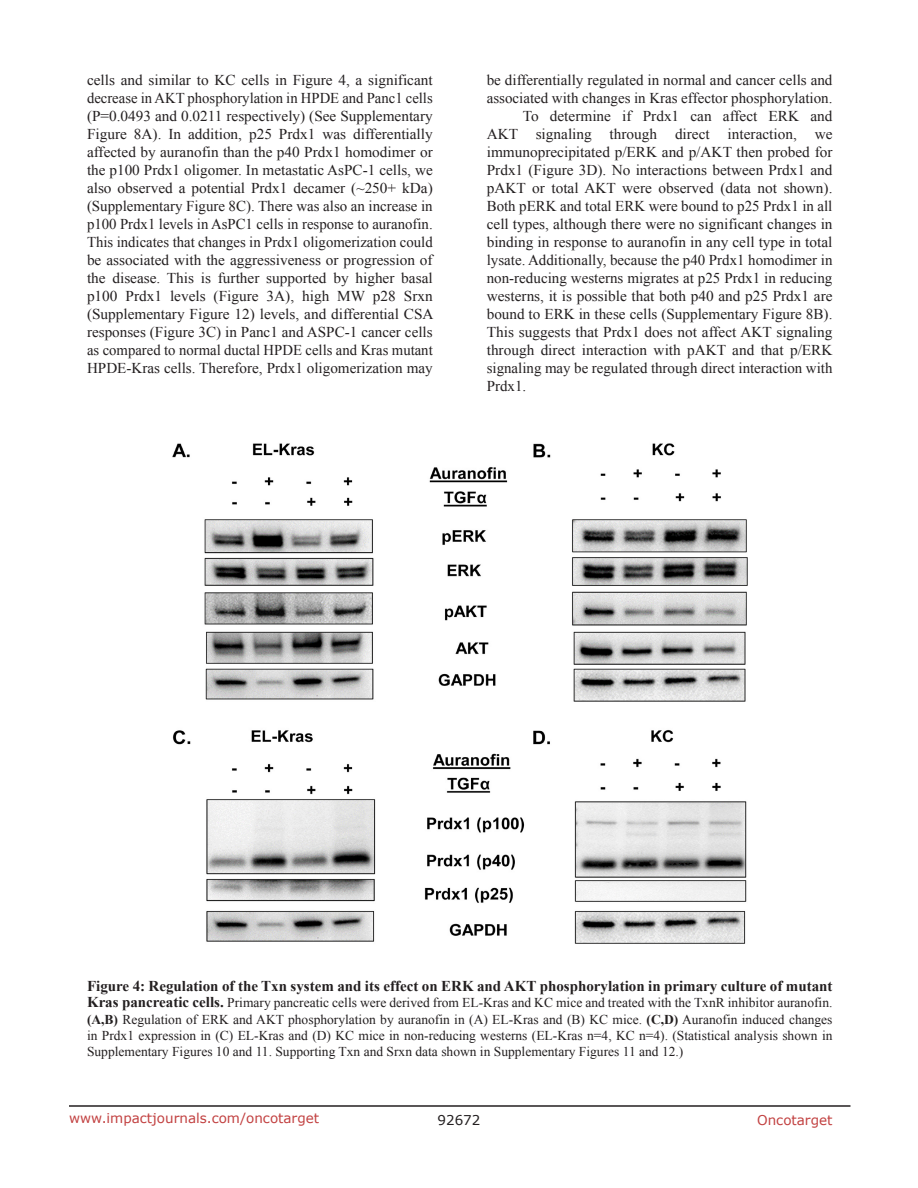
<style>
.page{position:relative;width:918px;height:1188px;background:#fff}
.page>*{position:absolute;margin:0;border:0;box-sizing:border-box;transform-origin:0 0}
.BodyText{font:15px/18px "Times New Roman";color:#231f20;text-align:justify}
.figuretext{font:700 15px "Times New Roman";color:#231f20}
.figuretext-2{font:13.5px/16.2px "Times New Roman";color:#231f20;text-align:justify}
.t1{font:13.5px "Verdana";color:#c24141}
.t2{font:13.5px "Verdana";color:#231f20}
.s1{font-weight:700;font-size:15px}
.s2{font-weight:700}
</style>
<div class="page">
<hr style="left:69px;top:1105px;width:781px;height:2px;background:#231f20">
<img style="left:172px;top:443px;width:576px;height:501px">
<p class="BodyText" style="left:87px;top:71px;width:348px">cells and similar to KC cells in Figure 4, a significant decrease in AKT phosphorylation in HPDE and Panc1 cells (P=0.0493 and 0.0211 respectively) (See Supplementary Figure 8A). In addition, p25 Prdx1 was differentially affected by auranofin than the p40 Prdx1 homodimer or the p100 Prdx1 oligomer. In metastatic AsPC-1 cells, we also observed a potential Prdx1 decamer (~250+ kDa) (Supplementary Figure 8C). There was also an increase in p100 Prdx1 levels in AsPC1 cells in response to auranofin.<br>This indicates that changes in Prdx1 oligomerization could be associated with the aggressiveness or progression of the disease. This is further supported by higher basal p100 Prdx1 levels (Figure 3A), high MW p28 Srxn (Supplementary Figure 12) levels, and differential CSA responses (Figure 3C) in Panc1 and ASPC-1 cancer cells as compared to normal ductal HPDE cells and Kras mutant HPDE-Kras cells. Therefore, Prdx1 oligomerization may</p>
<p class="BodyText" style="left:487px;top:71px;width:347px">be differentially regulated in normal and cancer cells and associated with changes in Kras effector phosphorylation.</p>
<p class="BodyText" style="left:487px;top:107px;width:347px;text-indent:36px">To determine if Prdx1 can affect ERK and AKT signaling through direct interaction, we immunoprecipitated p/ERK and p/AKT then probed for Prdx1 (Figure 3D). No interactions between Prdx1 and pAKT or total AKT were observed (data not shown).<br>Both pERK and total ERK were bound to p25 Prdx1 in all cell types, although there were no significant changes in binding in response to auranofin in any cell type in total lysate. Additionally, because the p40 Prdx1 homodimer in non-reducing westerns migrates at p25 Prdx1 in reducing westerns, it is possible that both p40 and p25 Prdx1 are bound to ERK in these cells (Supplementary Figure 8B).<br>This suggests that Prdx1 does not affect AKT signaling through direct interaction with pAKT and that p/ERK signaling may be regulated through direct interaction with Prdx1.</p>
<p class="figuretext" style="left:87px;top:976px;width:747px">Figure 4: Regulation of the Txn system and its effect on ERK and AKT phosphorylation in primary culture of mutant</p>
<p class="figuretext-2" style="left:87px;top:995px;width:747px"><span class="s1">Kras pancreatic cells.</span> Primary pancreatic cells were derived from EL-Kras and KC mice and treated with the TxnR inhibitor auranofin. <span class="s2">(A,B)</span> Regulation of ERK and AKT phosphorylation by auranofin in (A) EL-Kras and (B) KC mice. <span class="s2">(C,D)</span> Auranofin induced changes in Prdx1 expression in (C) EL-Kras and (D) KC mice in non-reducing westerns (EL-Kras n=4, KC n=4). (Statistical analysis shown in Supplementary Figures 10 and 11. Supporting Txn and Srxn data shown in Supplementary Figures 11 and 12.)</p>
<p class="t1" style="left:69px;top:1109px;width:252px">www.impactjournals.com/oncotarget</p>
<p class="t2" style="left:438px;top:1111px;width:44px">92672</p>
<p class="t1" style="left:757px;top:1111px;width:77px">Oncotarget</p>
</div>
